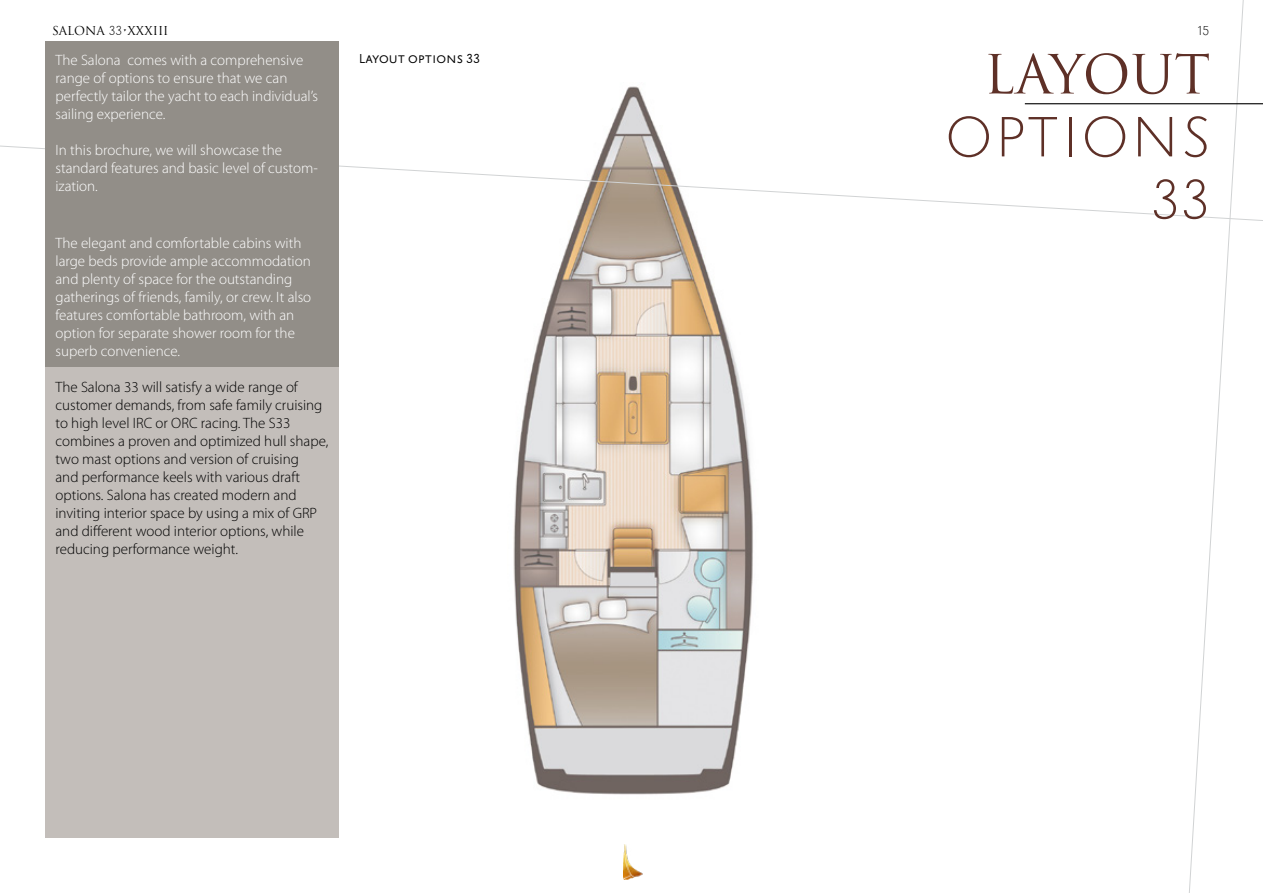
<style>
.page{position:relative;width:1263px;height:893px;background:#fff}
.page>*{position:absolute;margin:0;border:0;box-sizing:border-box;transform-origin:0 0}
.t1{font:300 52.5px/63px "Trajana Sans";color:#5e3027;text-align:right}
.t2{font:52.5px "Trajan Pro";color:#5e3027}
.t3{font:300 15px/18px "Myriad Pro";color:#fff}
.t4{font:300 15px/18px "Myriad Pro";color:#000}
.t5{font:12px "Trajan Pro";color:#000}
.t6{font:12px "Trajana Sans";color:#000}
.t7{font:300 12px "Trajana Sans";color:#000}
.s1{font-family:"Trajana Sans";font-weight:300}
</style>
<div class="page">
<img style="left:513px;top:86px;width:240px;height:709px">
<svg style="left:0;top:145px;width:1263px;height:77px"></svg>
<div style="left:45px;top:41px;width:293px;height:797px;background:#c3beba"></div>
<div style="left:45px;top:41px;width:293px;height:326px;background:#928e88"></div>
<svg style="left:1188px;top:0;width:56px;height:893px"></svg>
<hr style="left:1025px;top:103px;width:238px;height:1px;background:#000">
<img style="left:623px;top:844px;width:19px;height:35px">
<p class="t5" style="left:52px;top:23px;width:118px">SALONA <span class="s1">33</span>•XXXIII</p>
<p class="t7" style="left:1198px;top:23px;width:12px">15</p>
<p class="t6" style="left:359px;top:51px;width:123px">Layout options 33</p>
<h1 class="t2" style="left:983px;top:41px;width:228px">LAYOUT</h1>
<h1 class="t1" style="left:945px;top:106px;width:267px">OPTIONS<br>33</h1>
<p class="t3" style="left:56px;top:235px;width:257px">The elegant and comfortable cabins with large beds provide ample accommodation and plenty of space for the outstanding gatherings of friends, family, or crew. It also features comfortable bathroom, with an option for separate shower room for the superb convenience.</p>
<p class="t4" style="left:56px;top:379px;width:274px">The Salona 33 will satisfy a wide range of customer demands, from safe family cruising to high level IRC or ORC racing. The S33 combines a proven and optimized hull shape, two mast options and version of cruising<br>and performance keels with various draft options. Salona has created modern and inviting interior space by using a mix of GRP and different wood interior options, while reducing performance weight.</p>
<p class="t3" style="left:56px;top:52px;width:264px">The Salona comes with a comprehensive range of options to ensure that we can perfectly tailor the yacht to each individual’s sailing experience.</p>
<p class="t3" style="left:56px;top:142px;width:264px">In this brochure, we will showcase the standard features and basic level of custom&shy;ization.</p>
</div>
